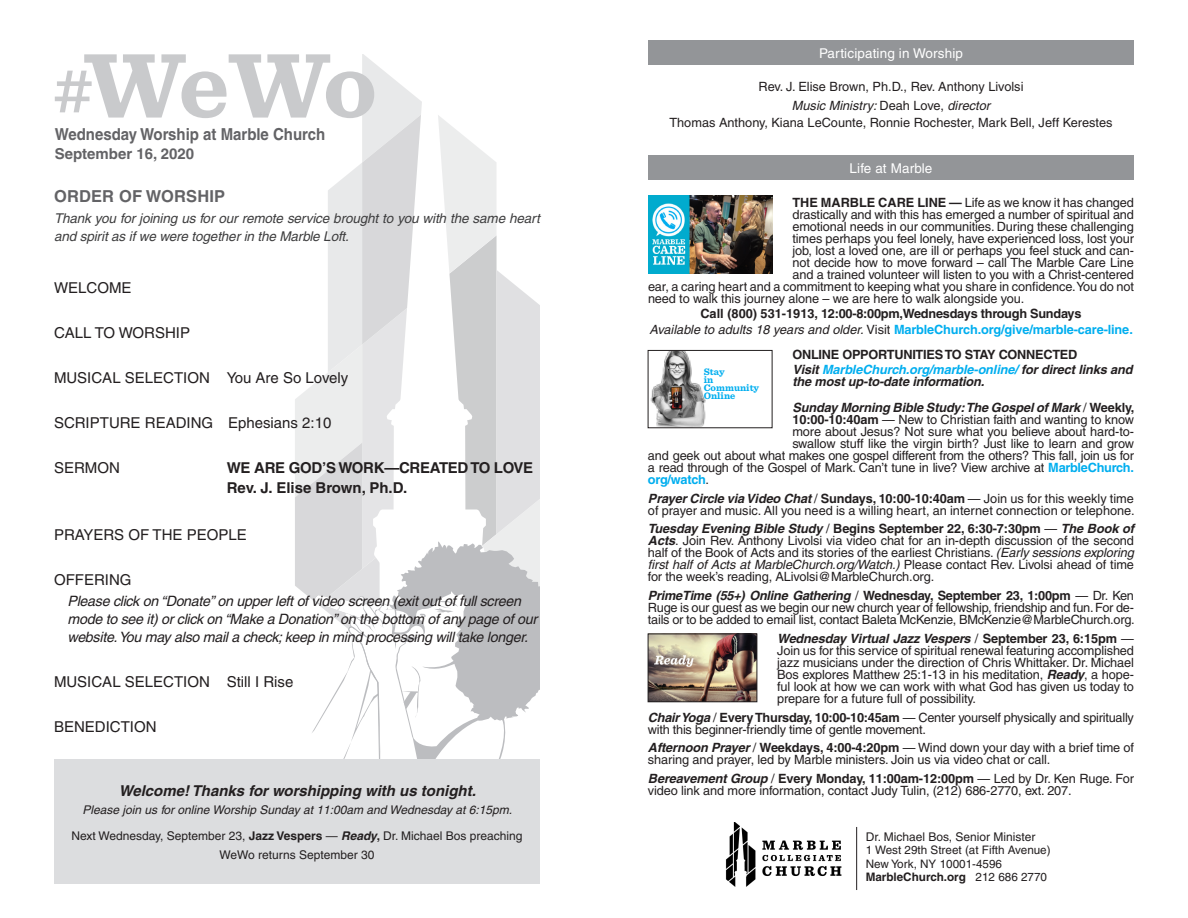
<style>
.page{position:relative;width:1188px;height:918px;background:#fff}
.page>*{position:absolute;margin:0;border:0;box-sizing:border-box;transform-origin:0 0}
.t1{font:700 95.4px "Sentinel";color:#c9cacc}
.t2{font:700 59.4px "Sentinel";color:#c9cacc}
.t3{font:700 16.5px "Helvetica";color:#636366;scale:.91 1}
.t4{font:700 16.5px "Helvetica";color:#636366}
.Order_of_Service{font:15px "Helvetica";color:#231f20}
.t5{font:italic 700 15px "Helvetica";color:#231f20}
.Order_of_Service-2{font:700 15px "Helvetica";letter-spacing:-.02em;color:#231f20}
.Order_of_Service-3{font:700 15px "Helvetica";color:#231f20}
.t6{font:700 15px "Helvetica";color:#636366}
.Order_of_Service-4{font:italic 14.25px/18px "Helvetica";letter-spacing:-.02em;color:#231f20}
.t7{font:italic 13.5px/18px "Helvetica";letter-spacing:-.01em;color:#3e3e3f}
.t8{font:13.5px "Helvetica";letter-spacing:.01em;color:#fff}
.t9{font:12.75px/12px "Helvetica";letter-spacing:-.01em;color:#231f20}
.t10{font:italic 700 12.75px/12px "Helvetica";letter-spacing:-.01em;color:#231f20}
.t11{font:700 12.75px "Helvetica";letter-spacing:-.02em;color:#231f20}
.t12{font:700 12.75px "Helvetica";letter-spacing:-.01em;color:#00aeef}
.t13{font:italic 12.75px "Helvetica";color:#231f20}
.t14{font:12px "Helvetica";color:#231f20}
.t15{font:italic 12px "Helvetica";color:#231f20}
.t16{font:11.7px "Helvetica";color:#231f20}
.t17{font:700 11.7px "Helvetica";color:#231f20}
.t18{font:700 9.75px/8.1px "Sentinel";color:#00aeef}
.s1{font-weight:700}
.s2{font-weight:700;font-style:italic}
.s3{font-style:normal}
.s4{font-weight:400;font-style:italic;color:#231f20}
.s5{font-weight:400;color:#231f20}
.s6{color:#00aeef}
.s7{font-weight:400;font-style:normal}
.s8{font-weight:700;color:#00aeef}
.s9{font-style:italic}
.s10{font-weight:400}
</style>
<div class="page">
<svg style="left:295px;top:54px;width:245px;height:705px"></svg>
<div style="left:54px;top:759px;width:486px;height:125px;background:#dcdddf"></div>
<div style="left:648px;top:40px;width:486px;height:25px;background:#939598"></div>
<img style="left:725px;top:822px;width:117px;height:65px">
<hr style="left:856px;top:827px;width:1px;height:63px;background:#231f20">
<div style="left:648px;top:155px;width:486px;height:25px;background:#939598"></div>
<img style="left:650px;top:352px;width:56px;height:74px">
<div style="left:648px;top:350px;width:124px;height:78px;border:1px solid #231f20"></div>
<img style="left:648px;top:196px;width:124px;height:78px">
<img style="left:650px;top:636px;width:105px;height:64px">
<div style="left:648px;top:634px;width:109px;height:68px;border:1px solid #231f20"></div>
<p class="t1" style="left:84px;top:10px;width:295px">WeWo</p>
<p class="t6" style="left:55px;top:145px;width:141px">September 16, 2020</p>
<p class="t4" style="left:54px;top:186px;width:173px">ORDER OF WORSHIP</p>
<p class="t7" style="left:54px;top:210px;width:487px">Thank you for joining us for our remote service brought to you with the same heart and spirit as if we were together in the Marble Loft.</p>
<p class="Order_of_Service" style="left:54px;top:279px;width:79px">WELCOME</p>
<p class="Order_of_Service" style="left:54px;top:324px;width:138px">CALL TO WORSHIP</p>
<p class="Order_of_Service" style="left:54px;top:369px;width:296px">MUSICAL SELECTION You Are So Lovely</p>
<p class="Order_of_Service" style="left:54px;top:414px;width:279px">SCRIPTURE READING Ephesians 2:10</p>
<p class="Order_of_Service" style="left:54px;top:459px;width:67px">SERMON</p>
<p class="Order_of_Service-2" style="left:227px;top:459px;width:308px">WE ARE GOD’S WORK—CREATED TO LOVE</p>
<p class="Order_of_Service-3" style="left:227px;top:479px;width:182px">Rev. J. Elise Brown, Ph.D.</p>
<p class="Order_of_Service" style="left:54px;top:526px;width:194px">PRAYERS OF THE PEOPLE</p>
<p class="Order_of_Service" style="left:54px;top:571px;width:79px">OFFERING</p>
<p class="Order_of_Service-4" style="left:68px;top:592px;width:471px">Please click on “Donate” on upper left of video screen (exit out of full screen mode to see it) or click on “Make a Donation” on the bottom of any page of our website. You may also mail a check; keep in mind processing will take longer.</p>
<p class="Order_of_Service" style="left:54px;top:673px;width:241px">MUSICAL SELECTION Still I Rise</p>
<p class="Order_of_Service" style="left:54px;top:718px;width:104px">BENEDICTION</p>
<p class="t2" style="left:53px;top:43px;width:42px">#</p>
<p class="t3" style="left:55px;top:124px;width:299px">Wednesday Worship at Marble Church</p>
<p class="t5" style="left:119px;top:781px;width:359px">Welcome! Thanks for worshipping with us tonight.</p>
<p class="t15" style="left:83px;top:802px;width:431px">Please join us for online Worship Sunday at 11:00am and Wednesday at 6:15pm.</p>
<p class="t14" style="left:71px;top:828px;width:453px">Next Wednesday, September 23, <span class="s1">Jazz Vespers</span> — <span class="s2">Ready</span><span class="s1">,</span> Dr. Michael Bos preaching</p>
<p class="t14" style="left:220px;top:848px;width:156px">WeWo returns September 30</p>
<p class="t8" style="left:819px;top:45px;width:145px">Participating in Worship</p>
<p class="t9" style="left:758px;top:80px;width:267px">Rev. J. Elise Brown, Ph.D., Rev. Anthony Livolsi</p>
<p class="t13" style="left:792px;top:98px;width:200px">Music Ministry: <span class="s3">Deah Love,</span> director</p>
<p class="t9" style="left:669px;top:116px;width:445px">Thomas Anthony, Kiana LeCounte, Ronnie Rochester, Mark Bell, Jeff Kerestes</p>
<p class="t8" style="left:850px;top:160px;width:84px">Life at Marble</p>
<p class="t9" style="left:792px;top:197px;width:343px"><span class="s1">THE MARBLE CARE LINE —</span> Life as we know it has changed</p>
<p class="t9" style="left:792px;top:209px;width:343px">drastically and with this has emerged a number of spiritual and</p>
<p class="t9" style="left:792px;top:221px;width:343px">emotional needs in our communities. During these challenging</p>
<p class="t9" style="left:792px;top:233px;width:343px">times perhaps you feel lonely, have experienced loss, lost your</p>
<p class="t9" style="left:792px;top:245px;width:343px">job, lost a loved one, are ill or perhaps you feel stuck and can-</p>
<p class="t9" style="left:792px;top:257px;width:343px">not decide how to move forward – call The Marble Care Line</p>
<p class="t9" style="left:792px;top:269px;width:343px">and a trained volunteer will listen to you with a Christ-centered</p>
<p class="t9" style="left:648px;top:281px;width:487px">ear, a caring heart and a commitment to keeping what you share in confidence. You do not</p>
<p class="t9" style="left:648px;top:293px;width:378px">need to walk this journey alone – we are here to walk alongside you.</p>
<p class="t11" style="left:700px;top:306px;width:383px">Call (800) 531-1913, 12:00-8:00pm,Wednesdays through Sundays</p>
<p class="t12" style="left:649px;top:321px;width:485px"><span class="s4">Available to adults 18 years and older.</span> <span class="s5">Visit</span> MarbleChurch.org/give/marble-care-line.</p>
<p class="t11" style="left:792px;top:347px;width:286px">ONLINE OPPORTUNITIES TO STAY CONNECTED</p>
<p class="t10" style="left:792px;top:364px;width:342px">Visit <span class="s6">MarbleChurch.org/marble-online/</span> for direct links and the most up-to-date information.</p>
<p class="t10" style="left:792px;top:401px;width:344px">Sunday Morning Bible Study: The Gospel of Mark <span class="s7">/</span> <span class="s3">Weekly,</span></p>
<p class="t9" style="left:792px;top:413px;width:343px"><span class="s1">10:00-10:40am</span> — New to Christian faith and wanting to know</p>
<p class="t9" style="left:792px;top:425px;width:343px">more about Jesus? Not sure what you believe about hard-to-</p>
<p class="t9" style="left:792px;top:437px;width:343px">swallow stuff like the virgin birth? Just like to learn and grow</p>
<p class="t9" style="left:648px;top:449px;width:487px">and geek out about what makes one gospel different from the others? This fall, join us for</p>
<p class="t9" style="left:648px;top:461px;width:488px">a read through of the Gospel of Mark. Can’t tune in live? View archive at <span class="s8">MarbleChurch.</span></p>
<p class="t12" style="left:648px;top:472px;width:63px">org/watch<span class="s5">.</span></p>
<p class="t9" style="left:648px;top:492px;width:488px"><span class="s2">Prayer Circle via Video Chat</span> / <span class="s1">Sundays, 10:00-10:40am</span> — Join us for this weekly time of prayer and music. All you need is a willing heart, an internet connection or telephone.</p>
<p class="t9" style="left:648px;top:523px;width:488px;text-align:justify"><span class="s2">Tuesday Evening Bible Study</span> / <span class="s1">Begins September 22, 6:30-7:30pm</span> — <span class="s2">The Book of Acts</span>. Join Rev. Anthony Livolsi via video chat for an in-depth discussion of the second half of the Book of Acts and its stories of the earliest Christians. <span class="s9">(Early sessions exploring first half of Acts at MarbleChurch.org/Watch.)</span> Please contact Rev. Livolsi ahead of time for the week’s reading, ALivolsi@MarbleChurch.org.</p>
<p class="t9" style="left:648px;top:590px;width:488px;text-align:justify"><span class="s2">PrimeTime (55+) Online Gathering</span> / <span class="s1">Wednesday, September 23, 1:00pm</span> — Dr. Ken Ruge is our guest as we begin our new church year of fellowship, friendship and fun. For de&shy;tails or to be added to email list, contact Baleta McKenzie, BMcKenzie@MarbleChurch.org.</p>
<p class="t9" style="left:777px;top:632px;width:358px;text-align:justify"><span class="s2">Wednesday Virtual Jazz Vespers</span> / <span class="s1">September 23, 6:15pm</span> — Join us for this service of spiritual renewal featuring accomplished jazz musicians under the direction of Chris Whittaker. Dr. Michael Bos explores Matthew 25:1-13 in his meditation, <span class="s2">Ready</span>, a hope&shy;ful look at how we can work with what God has given us today to prepare for a future full of possibility.</p>
<p class="t9" style="left:648px;top:711px;width:487px"><span class="s2">Chair Yoga</span> / <span class="s1">Every Thursday, 10:00-10:45am</span> — Center yourself physically and spiritually with this beginner-friendly time of gentle movement.</p>
<p class="t9" style="left:648px;top:742px;width:487px"><span class="s2">Afternoon Prayer</span> / <span class="s1">Weekdays, 4:00-4:20pm</span> — Wind down your day with a brief time of sharing and prayer, led by Marble ministers. Join us via video chat or call.</p>
<p class="t9" style="left:648px;top:773px;width:488px"><span class="s2">Bereavement Group</span> / <span class="s1">Every Monday, 11:00am-12:00pm</span> — Led by Dr. Ken Ruge. For video link and more information, contact Judy Tulin, (212) 686-2770, ext. 207.</p>
<p class="t18" style="left:704px;top:367px;width:57px">Stay<br>in<br>Community<br>Online</p>
<p class="t14" style="left:866px;top:830px;width:171px">Dr. Michael Bos, Senior Minister</p>
<p class="t16" style="left:866px;top:843px;width:186px">1 West 29th Street (at Fifth Avenue)</p>
<p class="t16" style="left:866px;top:857px;width:138px">New York, NY 10001-4596</p>
<p class="t17" style="left:866px;top:870px;width:183px">MarbleChurch.org <span class="s10">212 686 2770</span></p>
</div>
